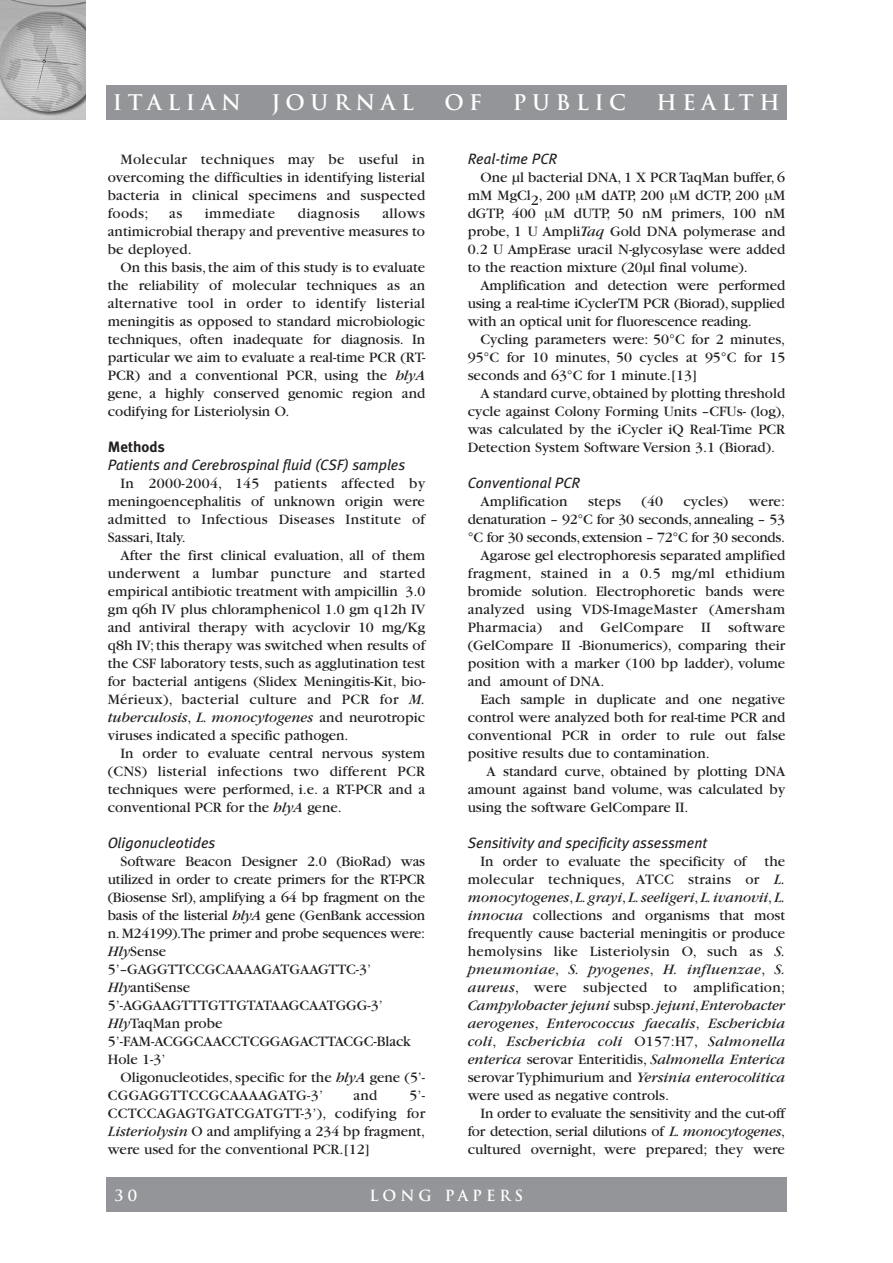
<style>
.page{position:relative;width:893px;height:1263px;background:#fff}
.page>*{position:absolute;margin:0;border:0;box-sizing:border-box;transform-origin:0 0}
.t1{font:700 21px "Trajan";letter-spacing:.265em;color:#fff}
.t2{font:15px/18px "Garamond";color:#231f20;text-align:justify}
.t3{font:italic 15px "Meta Plus";color:#231f20}
.t4{font:15px "Garamond";letter-spacing:.02em;color:#231f20}
.t5{font:15px "Garamond";letter-spacing:.025em;color:#231f20}
.t6{font:700 15px "Trajan";letter-spacing:.26em;color:#fff}
.t7{font:700 15px "Meta Plus";color:#231f20}
.s1{font-style:italic}
</style>
<div class="page">
<div style="left:106px;top:85px;width:681px;height:34px;background:#939598"></div>
<img style="left:0;top:0;width:85px;height:119px">
<div style="left:106px;top:1178px;width:681px;height:34px;background:#939598"></div>
<h1 class="t1" style="left:113px;top:90px;width:130px">ITALIAN</h1>
<h1 class="t1" style="left:271px;top:90px;width:144px">JOURNAL</h1>
<h1 class="t1" style="left:444px;top:90px;width:39px">O F</h1>
<h1 class="t1" style="left:513px;top:90px;width:115px">PUBLIC</h1>
<h1 class="t1" style="left:657px;top:90px;width:125px">HEALTH</h1>
<p class="t2" style="left:108px;top:151px;width:319px;text-indent:13px">Molecular techniques may be useful in overcoming the difficulties in identifying listerial bacteria in clinical specimens and suspected foods;</p>
<p class="t2" style="left:169px;top:205px;width:15px">as</p>
<p class="t5" style="left:205px;top:208px;width:72px">immediate</p>
<p class="t5" style="left:298px;top:208px;width:64px">diagnosis</p>
<p class="t2" style="left:108px;top:205px;width:319px;text-indent:275px">allows antimicrobial therapy and preventive measures to be deployed.</p>
<p class="t2" style="left:108px;top:259px;width:319px;text-indent:13px">On this basis, the aim of this study is to evaluate the reliability of molecular techniques as an alternative tool in order to identify listerial meningitis as opposed to standard microbiologic techniques, often inadequate for diagnosis. In particular we aim to evaluate a real-time PCR (RT-PCR) and a conventional PCR, using the <span class="s1">hlyA </span>gene, a highly conserved genomic region and codifying for Listeriolysin O.</p>
<p class="t7" style="left:108px;top:438px;width:58px">Methods</p>
<p class="t3" style="left:108px;top:456px;width:299px">Patients and Cerebrospinal fluid (CSF) samples</p>
<p class="t2" style="left:108px;top:475px;width:319px;text-indent:13px">In 2000-2004, 145 patients affected by meningoencephalitis of unknown origin were admitted to Infectious Diseases Institute of Sassari, Italy.</p>
<p class="t2" style="left:108px;top:547px;width:319px;text-indent:13px">After the first clinical evaluation, all of them underwent a lumbar puncture and started empirical antibiotic treatment with ampicillin 3.0 gm q6h IV plus chloramphenicol 1.0 gm q12h IV and antiviral therapy with acyclovir 10 mg/Kg q8h IV; this therapy was switched when results of the CSF laboratory tests, such as agglutination test for bacterial antigens (Slidex Meningitis-Kit, bio-Mérieux), bacterial culture and PCR for <span class="s1">M. tuberculosis</span>, <span class="s1">L. monocytogenes</span> and neurotropic viruses indicated a specific pathogen.</p>
<p class="t2" style="left:108px;top:745px;width:319px;text-indent:13px">In order to evaluate central nervous system (CNS) listerial infections two different PCR techniques were performed, i.e. a RT-PCR and a conventional PCR for the <span class="s1">hlyA</span> gene.</p>
<p class="t3" style="left:108px;top:834px;width:109px">Oligonucleotides</p>
<p class="t2" style="left:108px;top:853px;width:319px;text-align:left;text-indent:13px">Software Beacon Designer 2.0 (BioRad) was utilized in order to create primers for the RT-PCR (Biosense Srl), amplifying a 64 bp fragment on the basis of the listerial <span class="s1">hlyA</span> gene (GenBank accession n.M24199).The primer and probe sequences were:<br><span class="s1">Hly</span>Sense 5’–GAGGTTCCGCAAAAGATGAAGTTC-3’ <span class="s1">Hly</span>antiSense 5’-AGGAAGTTTGTTGTATAAGCAATGGG-3’ <span class="s1">Hly</span>TaqMan probe 5’-FAM-ACGGCAACCTCGGAGACTTACGC-Black Hole 1-3’</p>
<p class="t2" style="left:108px;top:1069px;width:319px;text-indent:13px">Oligonucleotides, specific for the <span class="s1">hlyA</span> gene (5’-<br>CGGAGGTTCCGCAAAAGATG-3’</p>
<p class="t2" style="left:353px;top:1087px;width:25px">and</p>
<p class="t2" style="left:108px;top:1087px;width:319px;text-indent:302px">5’- CCTCCAGAGTGATCGATGTT-3’), codifying for <span class="s1">Listeriolysin</span> O and amplifying a 234 bp fragment, were used for the conventional PCR.[12]</p>
<p class="t3" style="left:468px;top:150px;width:91px">Real-time PCR</p>
<p class="t2" style="left:468px;top:169px;width:319px;text-indent:13px">One µl bacterial DNA, 1 X PCR TaqMan buffer, 6 mM MgCl2, 200 M dATP, 200 M dCTP, 200 M dGTP, 400 M dUTP, 50 nM primers, 100 nM probe, 1 U Ampli<span class="s1">Taq</span> Gold DNA polymerase and 0.2 U AmpErase uracil N-glycosylase were added to the reaction mixture (20µl final volume).</p>
<p class="t2" style="left:468px;top:277px;width:319px;text-indent:13px">Amplification and detection were performed using a real-time iCyclerTM PCR (Biorad), supplied with an optical unit for fluorescence reading.</p>
<p class="t2" style="left:468px;top:331px;width:319px;text-indent:13px">Cycling parameters were: 50°C for 2 minutes, 95°C for 10 minutes, 50 cycles at 95°C for 15 seconds and 63°C for 1 minute.[13]</p>
<p class="t2" style="left:468px;top:385px;width:319px;text-indent:13px">A standard curve,obtained by plotting threshold cycle against Colony Forming Units –CFUs- (log), was calculated by the iCycler iQ Real-Time PCR Detection System Software Version 3.1 (Biorad).</p>
<p class="t3" style="left:468px;top:474px;width:114px">Conventional PCR</p>
<p class="t2" style="left:480px;top:493px;width:89px">Amplification</p>
<p class="t2" style="left:588px;top:493px;width:34px">steps</p>
<p class="t2" style="left:642px;top:493px;width:23px">(40</p>
<p class="t2" style="left:683px;top:493px;width:46px">cycles)</p>
<p class="t2" style="left:749px;top:493px;width:38px">were:</p>
<p class="t2" style="left:468px;top:511px;width:319px">denaturation – 92°C for 30 seconds, annealing – 53</p>
<p class="t2" style="left:468px;top:529px;width:319px">°C for 30 seconds,extension – 72°C for 30 seconds.</p>
<p class="t2" style="left:480px;top:547px;width:306px">Agarose gel electrophoresis separated amplified</p>
<p class="t4" style="left:468px;top:568px;width:319px">fragment, stained in a 0.5 mg/ml ethidium</p>
<p class="t2" style="left:468px;top:583px;width:319px">bromide solution. Electrophoretic bands were</p>
<p class="t4" style="left:468px;top:604px;width:319px">analyzed using VDS-ImageMaster (Amersham</p>
<p class="t4" style="left:468px;top:622px;width:319px">Pharmacia) and GelCompare II software</p>
<p class="t2" style="left:468px;top:637px;width:319px">(GelCompare II -Bionumerics), comparing their</p>
<p class="t2" style="left:468px;top:655px;width:319px">position with a marker (100 bp ladder), volume</p>
<p class="t2" style="left:468px;top:673px;width:138px">and amount of DNA.</p>
<p class="t2" style="left:480px;top:691px;width:306px">Each sample in duplicate and one negative</p>
<p class="t2" style="left:468px;top:709px;width:319px">control were analyzed both for real-time PCR and</p>
<p class="t2" style="left:468px;top:727px;width:319px">conventional PCR in order to rule out false</p>
<p class="t2" style="left:468px;top:745px;width:244px">positive results due to contamination.</p>
<p class="t2" style="left:486px;top:763px;width:300px">A standard curve, obtained by plotting DNA</p>
<p class="t2" style="left:468px;top:781px;width:319px">amount against band volume, was calculated by</p>
<p class="t2" style="left:468px;top:799px;width:222px">using the software GelCompare II.</p>
<p class="t3" style="left:468px;top:834px;width:241px">Sensitivity and specificity assessment</p>
<p class="t2" style="left:468px;top:853px;width:319px;text-indent:13px">In order to evaluate the specificity of the molecular techniques, ATCC strains or <span class="s1">L. monocytogenes</span>, <span class="s1">L.grayi</span>, <span class="s1">L.seeligeri</span>, <span class="s1">L.ivanovii</span>, <span class="s1">L. innocua</span> collections and organisms that most frequently cause bacterial meningitis or produce hemolysins like Listeriolysin O, such as <span class="s1">S. pneumoniae</span>, <span class="s1">S. pyogenes</span>, <span class="s1">H. influenzae</span>, <span class="s1">S. aureus</span>, were subjected to amplification; <span class="s1">Campylobacter jejuni</span> subsp.<span class="s1">jejuni</span>,<span class="s1">Enterobacter aerogenes</span>, <span class="s1">Enterococcus faecalis</span>, <span class="s1">Escherichia coli</span>, <span class="s1">Escherichia coli</span> O157:H7, <span class="s1">Salmonella enterica</span> serovar Enteritidis, <span class="s1">Salmonella Enterica </span>serovar Typhimurium and <span class="s1">Yersinia enterocolitica </span>were used as negative controls.</p>
<p class="t2" style="left:468px;top:1105px;width:319px;text-indent:13px">In order to evaluate the sensitivity and the cut-off for detection, serial dilutions of <span class="s1">L. monocytogenes</span>, cultured overnight, were prepared; they were</p>
<p class="t6" style="left:115px;top:1186px;width:24px">3 0</p>
<p class="t6" style="left:370px;top:1186px;width:155px">LONG PAPERS</p>
</div>
